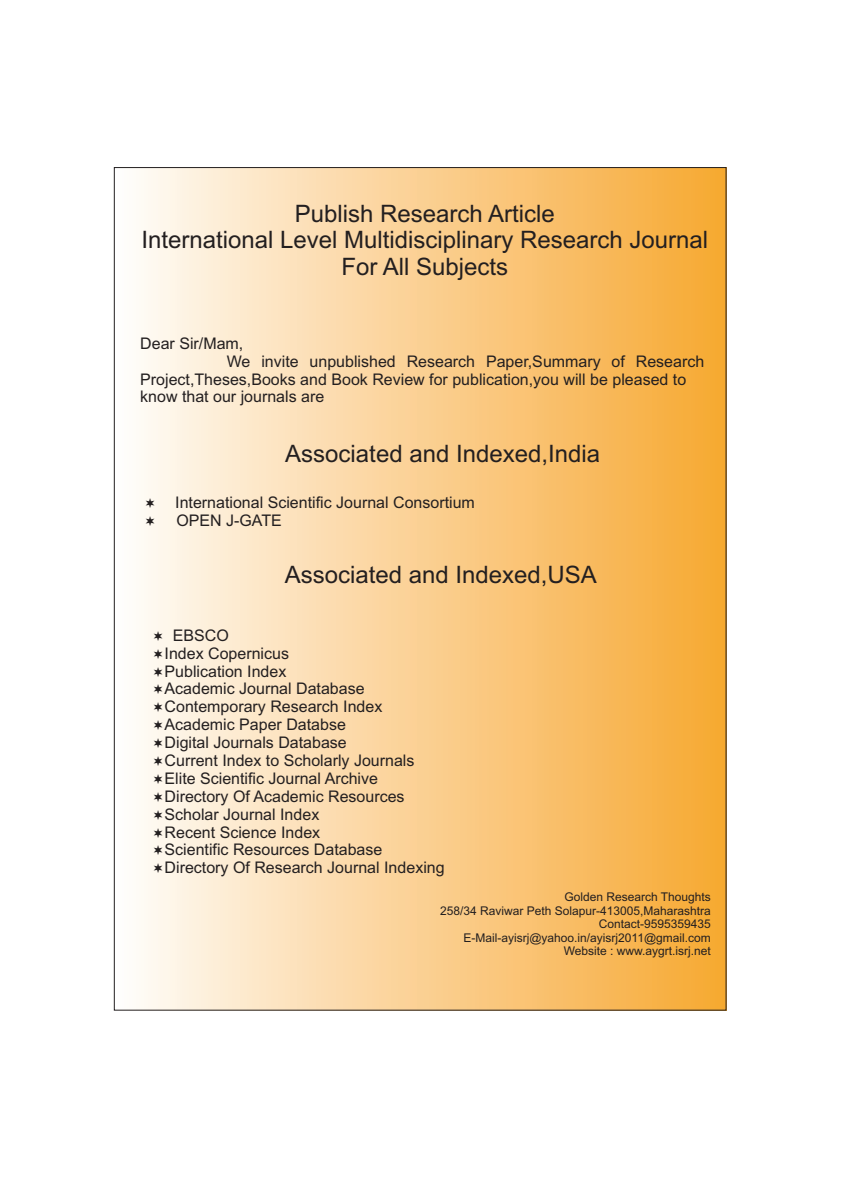
<style>
.page{position:relative;width:841px;height:1191px;background:#fff}
.page>*{position:absolute;margin:0;border:0;box-sizing:border-box;transform-origin:0 0}
.t1{font:24px/26.8px "Arial";color:#231f20;text-align:center}
.t2{font:16px/17.9px "Arial";color:#231f20}
.t3{font:12px/13.4px "Arial";color:#231f20;text-align:right}
</style>
<div class="page">
<div style="left:114px;top:167px;width:612px;height:842px;background:linear-gradient(to right,#fffcfa,#f7a831)"></div>
<svg style="left:146px;top:498px;width:9px;height:10px"></svg>
<svg style="left:146px;top:516px;width:9px;height:10px"></svg>
<svg style="left:154px;top:630px;width:9px;height:10px"></svg>
<svg style="left:154px;top:648px;width:9px;height:10px"></svg>
<svg style="left:154px;top:666px;width:9px;height:10px"></svg>
<svg style="left:154px;top:684px;width:9px;height:10px"></svg>
<svg style="left:154px;top:702px;width:9px;height:10px"></svg>
<svg style="left:154px;top:720px;width:9px;height:10px"></svg>
<svg style="left:154px;top:738px;width:9px;height:10px"></svg>
<svg style="left:154px;top:756px;width:9px;height:9px"></svg>
<svg style="left:154px;top:773px;width:9px;height:10px"></svg>
<svg style="left:154px;top:791px;width:9px;height:10px"></svg>
<svg style="left:154px;top:809px;width:9px;height:10px"></svg>
<svg style="left:154px;top:827px;width:9px;height:10px"></svg>
<svg style="left:154px;top:845px;width:9px;height:10px"></svg>
<svg style="left:154px;top:863px;width:9px;height:10px"></svg>
<h1 class="t1" style="left:141px;top:202px;width:568px">Publish Research Article<br>International Level Multidisciplinary Research Journal<br>For All Subjects</h1>
<p class="t2" style="left:140px;top:335px;width:105px">Dear Sir/Mam,</p>
<p class="t2" style="left:227px;top:353px;width:479px">We invite unpublished Research Paper,Summary of Research</p>
<p class="t2" style="left:140px;top:371px;width:548px">Project,Theses,Books and Book Review for publication,you will be pleased to</p>
<p class="t2" style="left:140px;top:389px;width:186px">know that our journals are</p>
<h1 class="t1" style="left:285px;top:442px;width:316px">Associated and Indexed,India</h1>
<p class="t2" style="left:175px;top:495px;width:301px">International Scientific Journal Consortium</p>
<p class="t2" style="left:176px;top:513px;width:107px">OPEN J-GATE</p>
<p class="t2" style="left:173px;top:627px;width:58px">EBSCO</p>
<h1 class="t1" style="left:285px;top:563px;width:314px">Associated and Indexed,USA</h1>
<p class="t2" style="left:165px;top:645px;width:282px">Index Copernicus<br>Publication Index<br>Academic Journal Database<br>Contemporary Research Index<br>Academic Paper Databse<br>Digital Journals Database<br>Current Index to Scholarly Journals<br>Elite Scientific Journal Archive<br>Directory Of Academic Resources<br>Scholar Journal Index<br>Recent Science Index<br>Scientific Resources Database<br>Directory Of Research Journal Indexing</p>
<p class="t3" style="left:440px;top:891px;width:272px">Golden Research Thoughts<br>258/34 Raviwar Peth Solapur-413005,Maharashtra Contact-9595359435<br>E-Mail-ayisrj@yahoo.in/ayisrj2011@gmail.com Website : www.aygrt.isrj.net</p>
</div>
